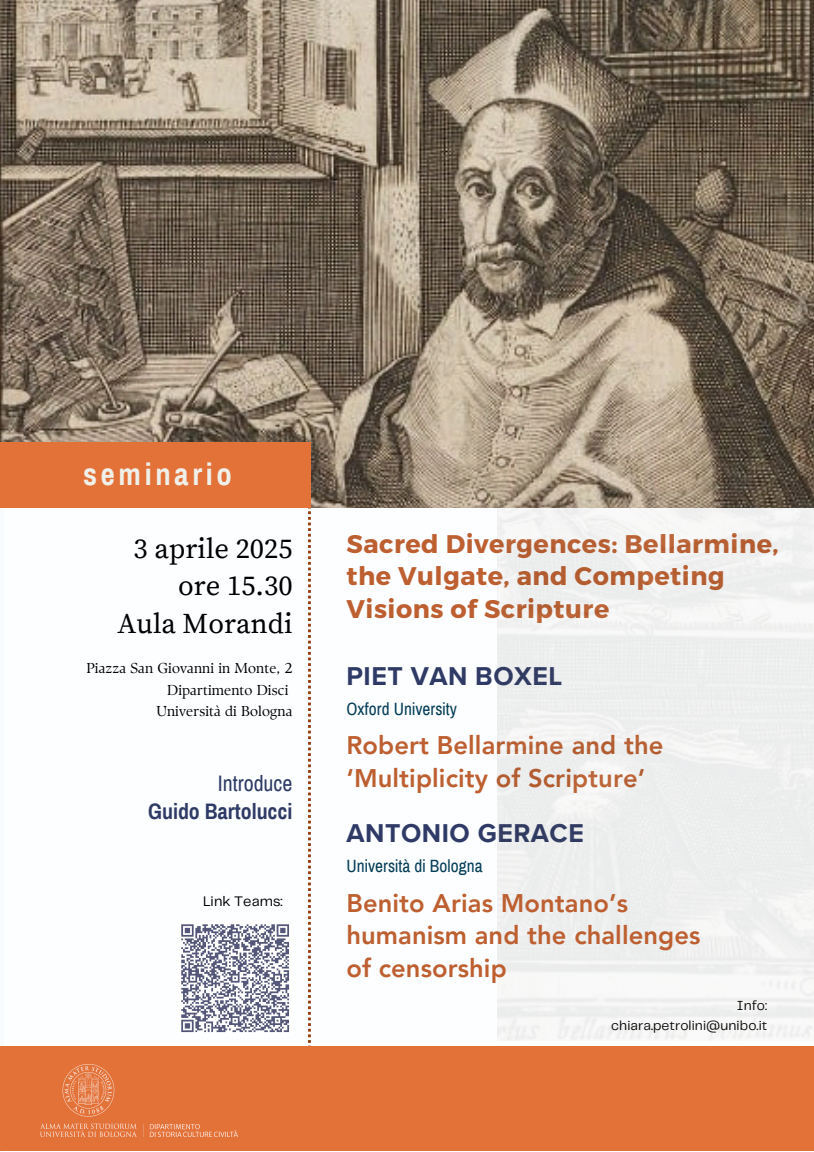
<style>
.page{position:relative;width:814px;height:1152px;background:#fff}
.page>*{position:absolute;margin:0;border:0;box-sizing:border-box;transform-origin:0 0}
.t1{font:700 30.75px "Archivo Narrow";letter-spacing:.12em;color:#f0f0ea}
.t2{font:28.5px/37.1px "Source Serif Pro";color:#000;text-align:right}
.t3{font:700 26.55px "Proxima Nova";letter-spacing:.02em;color:#2f3b66}
.t4{font:800 25.5px/32.6px "Avenir LT Pro";letter-spacing:.005em;color:#bd5f30}
.t5{font:700 25.5px/32.6px "Montserrat";letter-spacing:.02em;color:#bd5f30}
.t6{font:700 21.9px/27.6px "Archivo Narrow";color:#2f3b66;text-align:right}
.t7{font:17.4px "Archivo Narrow";letter-spacing:.005em;color:#053d57}
.t8{font:14.4px "TY Serif D";letter-spacing:.005em;color:#000}
.t9{font:14.4px "Telegraf";letter-spacing:.005em;color:#000}
.t10{font:13.65px "Telegraf";letter-spacing:.005em;color:#000}
.s1{font-weight:400}
</style>
<div class="page">
<svg style="left:308px;top:507px;width:3px;height:539px"></svg>
<div style="left:0;top:1046px;width:814px;height:105px;background:#e37239"></div>
<img style="left:40px;top:1065px;width:198px;height:71px">
<svg style="left:181px;top:924px;width:108px;height:109px"></svg>
<img style="left:0;top:0;width:814px;height:507px">
<div style="left:0;top:442px;width:311px;height:65px;background:#e37239"></div>
<img style="left:497px;top:502px;width:317px;height:539px">
<h5 class="t1" style="left:83px;top:458px;width:150px">seminario</h5>
<p class="t2" style="left:117px;top:531px;width:177px">3 aprile 2025 ore 15.30<br>Aula Morandi</p>
<h2 class="t8" style="left:86px;top:660px;width:208px">Piazza San Giovanni in Monte, 2</h2>
<p class="t8" style="left:167px;top:681px;width:123px">Dipartimento Disci</p>
<p class="t8" style="left:156px;top:702px;width:138px">Università di Bologna</p>
<p class="t6" style="left:148px;top:770px;width:146px"><span class="s1">Introduce<br></span>Guido Bartolucci</p>
<p class="t9" style="left:203px;top:896px;width:81px">Link Teams:</p>
<p class="t5" style="left:346px;top:526px;width:434px">Sacred Divergences: Bellarmine, the Vulgate, and Competing<br>Visions of Scripture</p>
<p class="t3" style="left:346px;top:660px;width:217px">PIET VAN BOXEL</p>
<p class="t7" style="left:346px;top:700px;width:112px">Oxford University</p>
<p class="t4" style="left:346px;top:731px;width:318px">Robert Bellarmine and the ‘Multiplicity of Scripture’</p>
<p class="t3" style="left:346px;top:818px;width:239px">ANTONIO GERACE</p>
<h4 class="t7" style="left:346px;top:857px;width:138px">Università di Bologna</h4>
<h3 class="t4" style="left:346px;top:889px;width:355px">Benito Arias Montano’s humanism and the challenges of censorship</h3>
<h1 class="t10" style="left:737px;top:1000px;width:32px">Info:</h1>
<p class="t10" style="left:611px;top:1020px;width:157px">chiara.petrolini@unibo.it</p>
</div>
